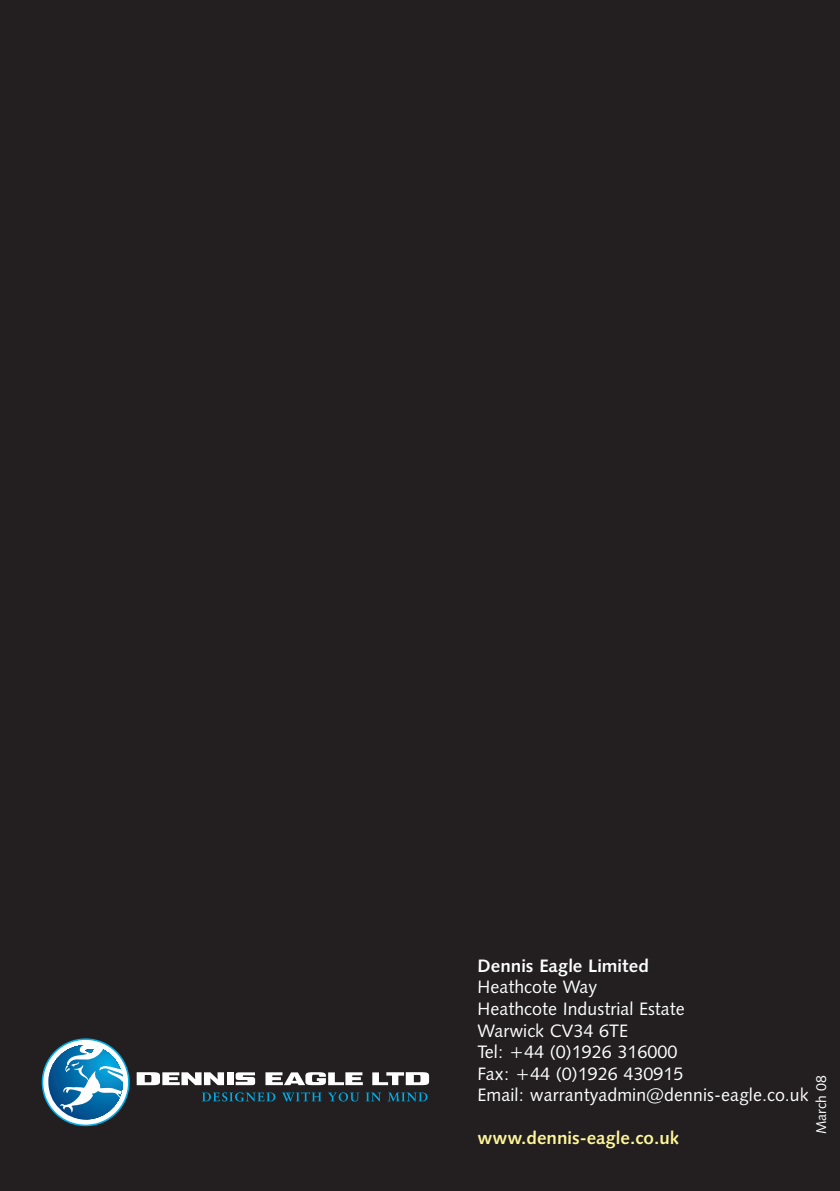
<style>
.page{position:relative;width:840px;height:1191px;background:#fff}
.page>*{position:absolute;margin:0;border:0;box-sizing:border-box;transform-origin:0 0}
.t1{font:18px/21.6px "Humanist 531 BT Roman A";color:#fff}
.t2{font:18px "Humanist 531 BT Bold A";color:#fff79a}
.t3{font:18px "Humanist 531 BT Bold A";color:#fff}
.t4{font:14.2px "Humanist 531 BT Roman A";color:#fff}
</style>
<div class="page">
<div style="left:0;top:1px;width:839px;height:1190px;background:#231f20"></div>
<div style="left:226px;top:1072px;width:7px;height:13px;background:#fff"></div>
<svg style="left:137px;top:1072px;width:87px;height:13px"></svg>
<svg style="left:235px;top:1072px;width:20px;height:13px"></svg>
<svg style="left:265px;top:1072px;width:97px;height:13px"></svg>
<svg style="left:372px;top:1072px;width:57px;height:13px"></svg>
<svg style="left:202px;top:1092px;width:73px;height:9px"></svg>
<svg style="left:282px;top:1092px;width:39px;height:9px"></svg>
<svg style="left:328px;top:1092px;width:31px;height:9px"></svg>
<svg style="left:365px;top:1092px;width:16px;height:9px"></svg>
<svg style="left:388px;top:1092px;width:39px;height:9px"></svg>
<svg style="left:42px;top:1039px;width:87px;height:86px"></svg>
<div style="left:42px;top:1038px;width:87px;height:88px;border:2px solid #00aee7;border-radius:50%"></div>
<svg style="left:48px;top:1043px;width:77px;height:76px;background:#5496bb"></svg>
<p class="t3" style="left:477px;top:958px;width:173px">Dennis Eagle Limited</p>
<p class="t1" style="left:477px;top:978px;width:332px">Heathcote Way<br>Heathcote Industrial Estate<br>Warwick CV34 6TE<br>Tel: +44 (0)1926 316000<br>Fax: +44 (0)1926 430915<br>Email: warrantyadmin@dennis-eagle.co.uk</p>
<p class="t2" style="left:477px;top:1131px;width:203px">www.dennis-eagle.co.uk</p>
<p class="t4" style="left:815px;top:1134px;width:61px;rotate:-90deg">March 08</p>
</div>
